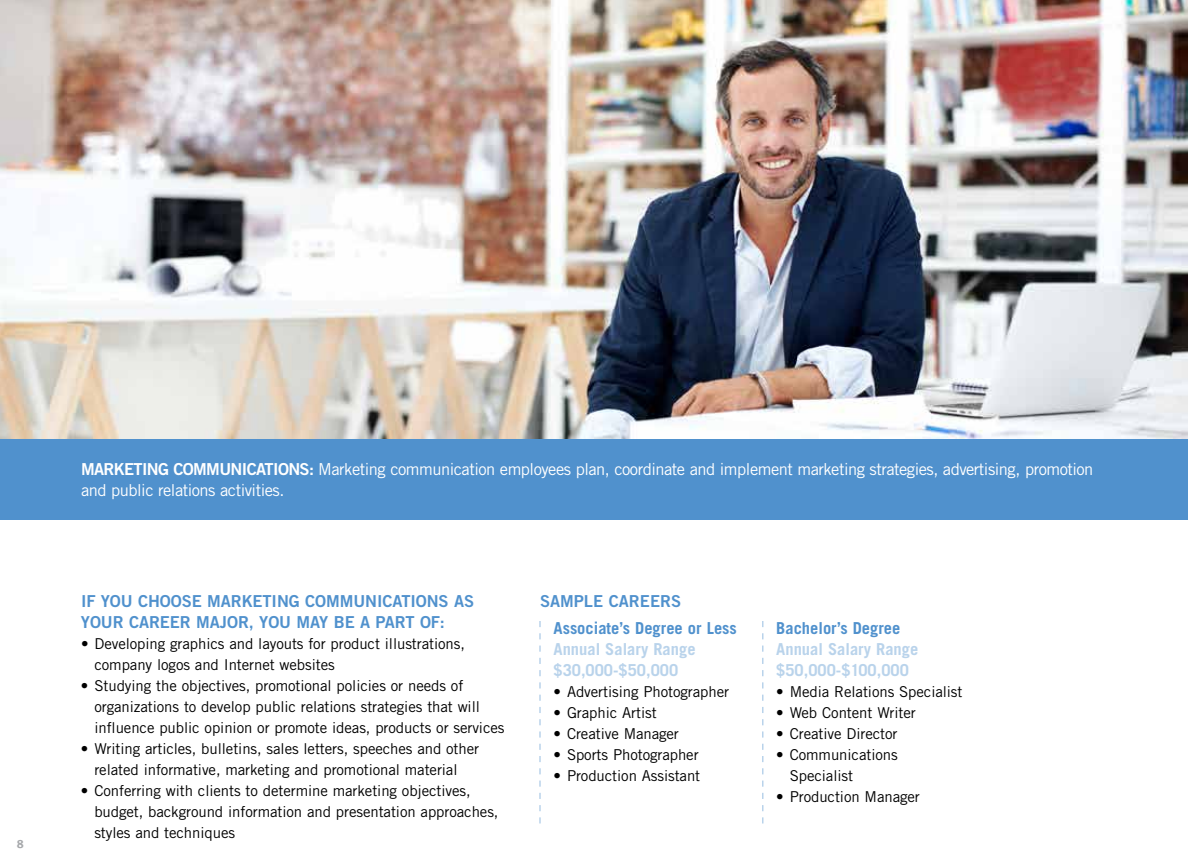
<style>
.page{position:relative;width:1188px;height:864px;background:#fff}
.page>*{position:absolute;margin:0;border:0;box-sizing:border-box;transform-origin:0 0}
.t1{font:16.5px "Trade Gothic";letter-spacing:-.03em;color:#fff}
.t2{font:16.5px "Trade Gothic Bold Two";letter-spacing:-.005em;color:#5091cd}
.t3{font:700 16.5px/21px "Trade Gothic";color:#b9d3eb}
.t4{font:700 16.5px "Trade Gothic";color:#5091cd}
.t5{font:16.5px "Trade Gothic Bold Two";letter-spacing:-.04em;color:#fff}
.t6{font:15px/21px "Trade Gothic";letter-spacing:-.005em;color:#000}
.t7{font:700 12px "Meta";color:#a7a9ac}
.s1{font-family:"Trade Gothic Bold Two"}
</style>
<div class="page">
<img style="left:0;top:0;width:1188px;height:439px">
<div style="left:0;top:439px;width:1188px;height:81px;background:#5091cd"></div>
<svg style="left:539px;top:621px;width:2px;height:203px"></svg>
<svg style="left:762px;top:621px;width:2px;height:203px"></svg>
<p class="t7" style="left:17px;top:837px;width:8px">8</p>
<p class="t5" style="left:81px;top:459px;width:12px">MARKE</p>
<p class="t5" style="left:134px;top:459px;width:18px">TING</p>
<p class="t5" style="left:173px;top:459px;width:21px">COMMUNI</p>
<p class="t5" style="left:247px;top:459px;width:36px">CATIONS</p>
<p class="t1" style="left:309px;top:460px;width:786px"><span class="s1">:</span> Marketing communication employees plan, coordinate and implement marketing strategies, advertising, promotion</p>
<p class="t1" style="left:81px;top:481px;width:205px">and public relations activities.</p>
<p class="t2" style="left:81px;top:591px;width:138px">I F YOU CHOOSE MARKE</p>
<p class="t2" style="left:263px;top:591px;width:19px">TING</p>
<p class="t2" style="left:305px;top:591px;width:22px">COMMUNI</p>
<p class="t2" style="left:382px;top:591px;width:39px">CATIONS</p>
<p class="t2" style="left:454px;top:591px;width:22px">AS</p>
<p class="t2" style="left:81px;top:612px;width:366px">YOUR CAREER MAJOR, YOU MAY BE A PART OF:</p>
<p class="t6" style="left:94px;top:633px;width:372px;text-indent:-13px">• Developing graphics and layouts for product illustrations, company logos and Internet websites</p>
<p class="t6" style="left:94px;top:675px;width:412px;text-indent:-13px">• Studying the objectives, promotional policies or needs of organizations to develop public relations strategies that will influence public opinion or promote ideas, products or services</p>
<p class="t6" style="left:81px;top:738px;width:400px;text-align:center">• Writing articles, bulletins, sales letters, speeches and other related informative, marketing and promotional material</p>
<p class="t6" style="left:94px;top:780px;width:406px;text-indent:-13px">• Conferring with clients to determine marketing objectives, budget, background information and presentation approaches, styles and techniques</p>
<p class="t2" style="left:540px;top:591px;width:141px">SAMPLE CAREERS</p>
<p class="t4" style="left:554px;top:618px;width:185px">Associate’s Degree or Less</p>
<p class="t3" style="left:554px;top:638px;width:144px">Annual Salary Range $30,000-$50,000</p>
<p class="t6" style="left:554px;top:681px;width:177px">• Advertising Photographer</p>
<p class="t6" style="left:554px;top:702px;width:105px">• Graphic Artist</p>
<p class="t6" style="left:554px;top:723px;width:127px">• Creative Manager</p>
<p class="t6" style="left:554px;top:744px;width:147px">• Sports Photographer</p>
<p class="t6" style="left:554px;top:765px;width:148px">• Production Assistant</p>
<p class="t4" style="left:776px;top:618px;width:126px">Bachelor’s Degree</p>
<p class="t3" style="left:776px;top:638px;width:144px">Annual Salary Range $50,000-$100,000</p>
<p class="t6" style="left:776px;top:681px;width:188px">• Media Relations Specialist</p>
<p class="t6" style="left:776px;top:702px;width:141px">• Web Content Writer</p>
<p class="t6" style="left:776px;top:723px;width:123px">• Creative Director</p>
<p class="t6" style="left:790px;top:744px;width:109px;text-indent:-14px">• Communications<br>Specialist</p>
<p class="t6" style="left:776px;top:786px;width:145px">• Production Manager</p>
</div>
